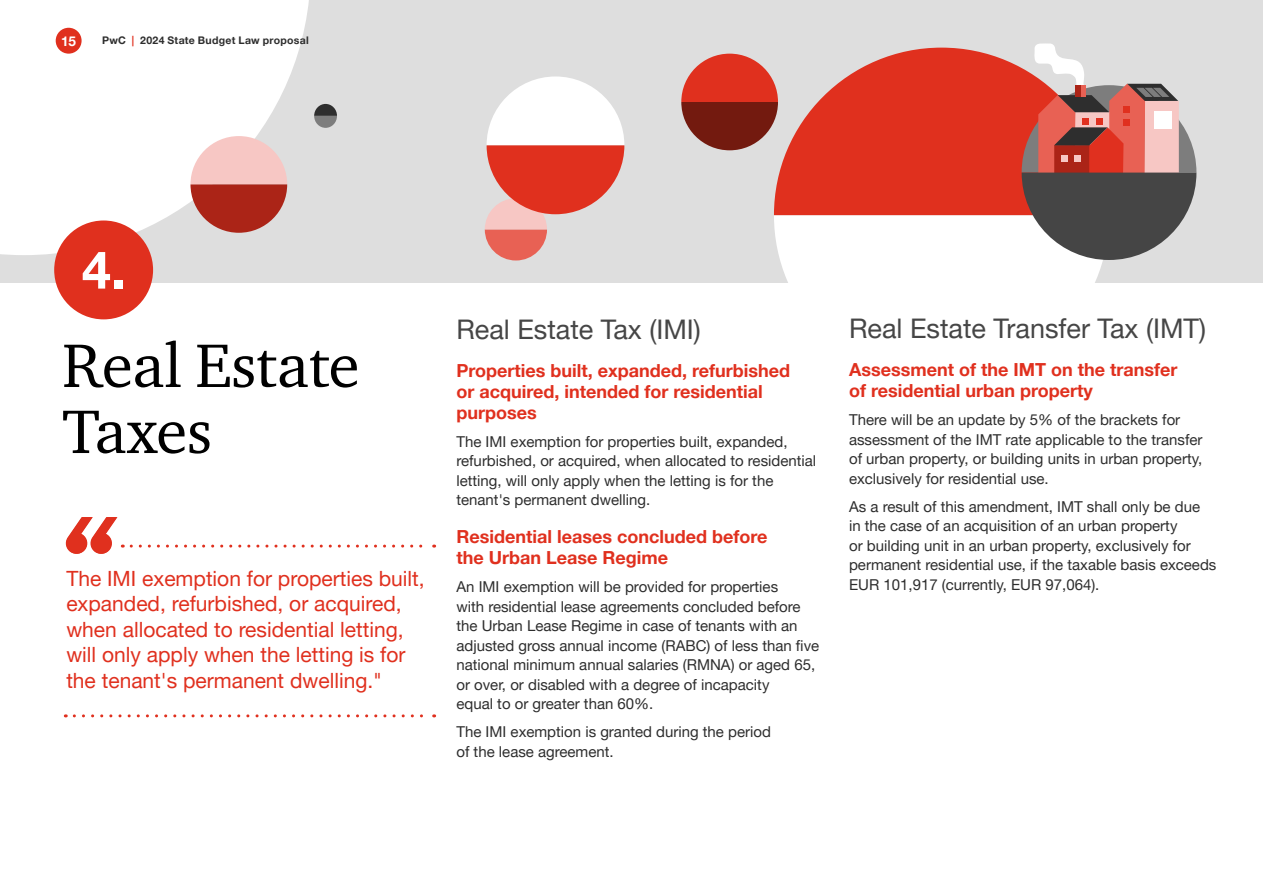
<style>
.page{position:relative;width:1263px;height:893px;background:#fff}
.page>*{position:absolute;margin:0;border:0;box-sizing:border-box;transform-origin:0 0}
.t1{font:63px/66px "ITC Charter Com";letter-spacing:-.005em;color:#000}
.t2{font:700 52.2px "Helvetica Neue LT Pro";color:#fff}
.t3{font:27px "Helvetica Neue LT Pro";color:#464646}
.t4{font:21px/25.5px "Helvetica Neue LT Pro";color:#e0301e}
.t5{font:700 18px/21px "Helvetica Neue LT Pro";color:#e0301e}
.t6{font:15px/19.5px "Helvetica Neue LT Pro";color:#2d2d2d}
.t7{font:700 13.5px "Helvetica Neue LT Pro";color:#fff}
.t8{font:700 10.5px "Helvetica Neue LT Pro";letter-spacing:.03em;color:#2d2d2d}
.s1{color:#e0301e}
</style>
<div class="page">
<div style="left:0;top:0;width:1263px;height:283px;background:#dedede"></div>
<svg style="left:681px;top:54px;width:93px;height:96px"></svg>
<div style="left:774px;top:215px;width:329px;height:68px;background:#fff"></div>
<svg style="left:774px;top:48px;width:248px;height:167px;fill:#e0301e"></svg>
<svg style="left:0;top:0;width:309px;height:255px;background:#fafafa"></svg>
<div style="left:54px;top:220px;width:99px;height:99px;background:#e0301e;border-radius:50%"></div>
<svg style="left:314px;top:104px;width:23px;height:24px"></svg>
<svg style="left:485px;top:76px;width:139px;height:184px"></svg>
<svg style="left:190px;top:136px;width:97px;height:97px"></svg>
<svg style="left:131px;top:545px;width:304px;height:3px"></svg>
<svg style="left:65px;top:517px;width:58px;height:37px"></svg>
<svg style="left:74px;top:714px;width:361px;height:3px"></svg>
<svg style="left:1022px;top:43px;width:174px;height:217px"></svg>
<div style="left:56px;top:28px;width:26px;height:26px;background:#e0301e;border-radius:50%"></div>
<p class="t7" style="left:61px;top:32px;width:16px">15</p>
<p class="t8" style="left:102px;top:34px;width:208px">PwC <span class="s1">|</span> 2024 State Budget Law proposal</p>
<h2 class="t2" style="left:82px;top:238px;width:45px">4.</h2>
<h1 class="t1" style="left:62px;top:332px;width:299px">Real Estate<br>Taxes</h1>
<h3 class="t4" style="left:66px;top:565px;width:360px">The IMI exemption for properties built, expanded, refurbished, or acquired, when allocated to residential letting, will only apply when the letting is for the tenant's permanent dwelling."</h3>
<h3 class="t3" style="left:456px;top:312px;width:246px">Real Estate Tax (IMI)</h3>
<p class="t5" style="left:456px;top:359px;width:335px">Properties built, expanded, refurbished or acquired, intended for residential purposes</p>
<p class="t6" style="left:456px;top:431px;width:361px">The IMI exemption for properties built, expanded, refurbished, or acquired, when allocated to residential letting, will only apply when the letting is for the tenant's permanent dwelling.</p>
<p class="t5" style="left:456px;top:526px;width:312px">Residential leases concluded before the Urban Lease Regime</p>
<p class="t6" style="left:456px;top:577px;width:364px">An IMI exemption will be provided for properties<br>with residential lease agreements concluded before the Urban Lease Regime in case of tenants with an adjusted gross annual income (RABC) of less than five national minimum annual salaries (RMNA) or aged 65, or over, or disabled with a degree of incapacity<br>equal to or greater than 60%.</p>
<p class="t6" style="left:456px;top:722px;width:316px">The IMI exemption is granted during the period of the lease agreement.</p>
<h3 class="t3" style="left:849px;top:312px;width:358px">Real Estate Transfer Tax (IMT)</h3>
<p class="t5" style="left:849px;top:359px;width:330px">Assessment of the IMT on the transfer of residential urban property</p>
<p class="t6" style="left:849px;top:410px;width:355px">There will be an update by 5% of the brackets for assessment of the IMT rate applicable to the transfer of urban property, or building units in urban property, exclusively for residential use.</p>
<p class="t6" style="left:849px;top:496px;width:369px">As a result of this amendment, IMT shall only be due<br>in the case of an acquisition of an urban property<br>or building unit in an urban property, exclusively for permanent residential use, if the taxable basis exceeds EUR 101,917 (currently, EUR 97,064).</p>
</div>
